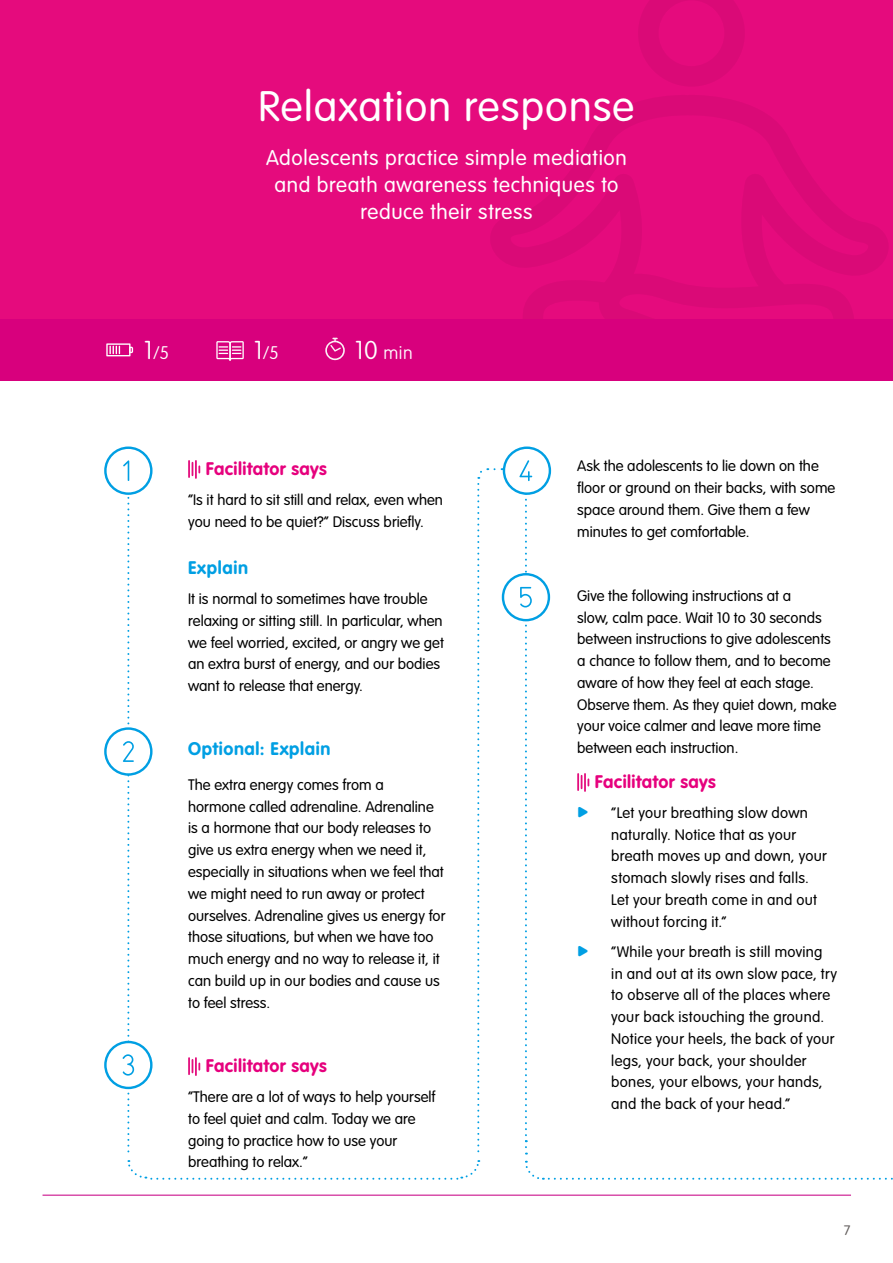
<style>
.page{position:relative;width:893px;height:1263px;background:#fff}
.page>*{position:absolute;margin:0;border:0;box-sizing:border-box;transform-origin:0 0}
.t1{font:300 42px "VAG Rounded";letter-spacing:.03em;color:#fff}
.t2{font:300 21px/27px "VAG Rounded";letter-spacing:.03em;color:#fff;text-align:center}
.t3{font:700 18px "VAG Rounded";letter-spacing:.025em;color:#e6007d}
.t4{font:700 18px "VAG Rounded";letter-spacing:.035em;color:#009fe3}
.t5{font:100 18px "VAG Rounded";color:#fff}
.t6{font:300 15px/21.8px "VAG Rounded";color:#000}
.t7{font:300 15px/21.8px "VAG Rounded";letter-spacing:.02em;color:#000}
.t8{font:300 13.5px "VAG Rounded";color:#625d5c}
.s1{font-size:25.5px}
.s2{color:#009fe3}
</style>
<div class="page">
<hr style="left:43px;top:1194px;width:808px;height:2px;background:#cb148d">
<div style="left:0;top:0;width:893px;height:319px;background:#e50b7d"></div>
<svg style="left:639px;top:0;width:105px;height:86px"></svg>
<svg style="left:491px;top:95px;width:397px;height:224px"></svg>
<div style="left:0;top:319px;width:893px;height:62px;background:#d8007d"></div>
<svg style="left:216px;top:341px;width:28px;height:20px"></svg>
<svg style="left:106px;top:343px;width:27px;height:13px"></svg>
<svg style="left:325px;top:338px;width:20px;height:22px"></svg>
<svg style="left:188px;top:461px;width:12px;height:17px"></svg>
<svg style="left:188px;top:1058px;width:12px;height:17px"></svg>
<svg style="left:577px;top:774px;width:12px;height:17px"></svg>
<svg style="left:127px;top:1160px;width:353px;height:20px"></svg>
<svg style="left:477px;top:468px;width:11px;height:683px"></svg>
<div style="left:104px;top:727px;width:49px;height:49px;border:2px solid #009fe3;border-radius:50%"></div>
<div style="left:104px;top:1041px;width:49px;height:48px;border:2px solid #009fe3;border-radius:50%"></div>
<div style="left:503px;top:446px;width:48px;height:49px;border:2px solid #009fe3;border-radius:50%"></div>
<div style="left:502px;top:573px;width:48px;height:48px;border:2px solid #009fe3;border-radius:50%"></div>
<div style="left:104px;top:446px;width:49px;height:49px;border:2px solid #009fe3;border-radius:50%"></div>
<svg style="left:123px;top:460px;width:11px;height:693px"></svg>
<svg style="left:519px;top:460px;width:13px;height:694px"></svg>
<svg style="left:525px;top:1161px;width:368px;height:19px"></svg>
<h1 class="t1" style="left:258px;top:82px;width:377px">Relaxation response</h1>
<h2 class="t2" style="left:266px;top:145px;width:362px">Adolescents practice simple mediation and breath awareness techniques to reduce their stress</h2>
<p class="t5" style="left:144px;top:342px;width:27px"><span class="s1">1</span>/5</p>
<p class="t5" style="left:254px;top:342px;width:27px"><span class="s1">1</span>/5</p>
<p class="t5" style="left:355px;top:342px;width:59px"><span class="s1">10</span> min</p>
<p class="t3" style="left:206px;top:458px;width:123px">Facilitator says</p>
<p class="t6" style="left:188px;top:489px;width:256px">“Is it hard to sit still and relax, even when you need to be quiet?” Discuss briefly.</p>
<p class="t4" style="left:188px;top:557px;width:61px">Explain</p>
<p class="t6" style="left:188px;top:589px;width:257px">It is normal to sometimes have trouble relaxing or sitting still. In particular, when we feel worried, excited, or angry we get an extra burst of energy, and our bodies want to release that energy.</p>
<p class="t4" style="left:188px;top:738px;width:144px">Optional: Explain</p>
<p class="t6" style="left:188px;top:774px;width:259px">The extra energy comes from a<br>hormone called adrenaline. Adrenaline is a hormone that our body releases to give us extra energy when we need it, especially in situations when we feel that we might need to run away or protect ourselves. Adrenaline gives us energy for those situations, but when we have too much energy and no way to release it, it can build up in our bodies and cause us to feel stress.</p>
<p class="t3" style="left:206px;top:1055px;width:123px">Facilitator says</p>
<p class="t6" style="left:188px;top:1086px;width:249px">“There are a lot of ways to help yourself to feel quiet and calm. Today we are going to practice how to use your breathing to relax.”</p>
<p class="t6" style="left:577px;top:456px;width:260px">Ask the adolescents to lie down on the floor or ground on their backs, with some space around them. Give them a few minutes to get comfortable.</p>
<p class="t6" style="left:577px;top:585px;width:261px">Give the following instructions at a<br>slow, calm pace. Wait 10 to 30 seconds between instructions to give adolescents a chance to follow them, and to become aware of how they feel at each stage.<br>Observe them. As they quiet down, make your voice calmer and leave more time between each instruction.</p>
<p class="t3" style="left:595px;top:771px;width:123px">Facilitator says</p>
<p class="t7" style="left:611px;top:802px;width:217px;text-indent:-34px"><span class="s2">•</span> “Let your breathing slow down naturally. Notice that as your breath moves up and down, your stomach slowly rises and falls.<br>Let your breath come in and out without forcing it.”</p>
<p class="t7" style="left:611px;top:941px;width:227px;text-indent:-34px"><span class="s2">•</span> “While your breath is still moving in and out at its own slow pace, try to observe all of the places where your back istouching the ground.<br>Notice your heels, the back of your legs, your back, your shoulder bones, your elbows, your hands, and the back of your head.”</p>
<p class="t8" style="left:844px;top:1223px;width:8px">7</p>
</div>
